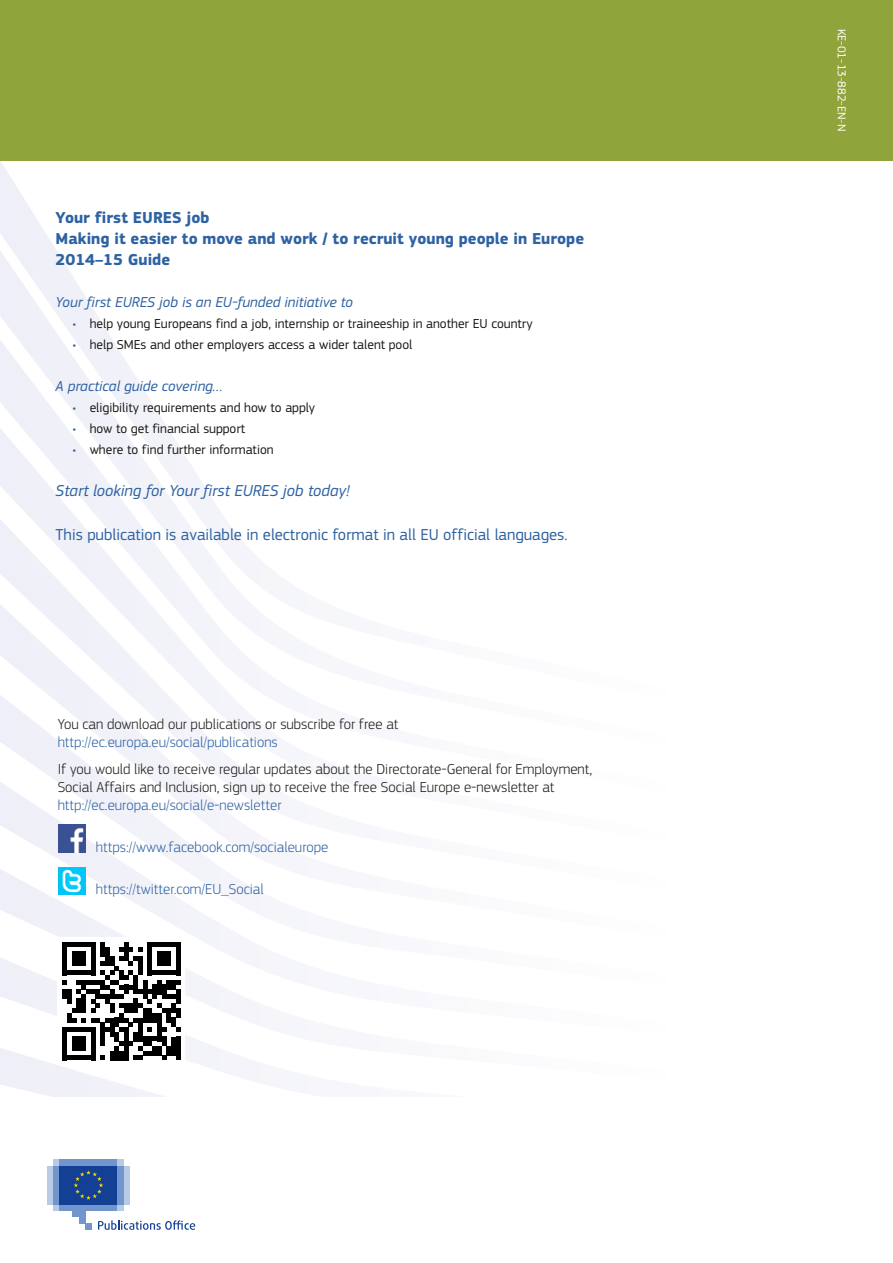
<style>
.page{position:relative;width:893px;height:1263px;background:#fff}
.page>*{position:absolute;margin:0;border:0;box-sizing:border-box;transform-origin:0 0}
.Body{font:700 16.5px/21px "EC Square Sans Pro";color:#2e62a2}
.Body-2{font:16.5px "EC Square Sans Pro";color:#2e62a2}
.Body-3{font:italic 16.5px "EC Square Sans Pro";color:#2e62a2}
.t1{font:300 15px/18px "EC Square Sans Pro";color:#1a1a18}
.t2{font:300 15px "EC Square Sans Pro";color:#2e62a2}
.Body-4{font:italic 15px "EC Square Sans Pro";color:#2e62a2}
.t3{font:13.5px "EC Square Sans Pro";color:#1a1a18}
.t4{font:12px "EC Square Sans Pro";color:#fff}
.s1{color:#2e62a2}
</style>
<div class="page">
<svg style="left:30px;top:842px;width:230px;height:10px"></svg>
<svg style="left:0;top:852px;width:260px;height:90px"></svg>
<svg style="left:0;top:205px;width:86px;height:93px;fill:#f0f0f8"></svg>
<svg style="left:0;top:298px;width:144px;height:93px;fill:#f1f1f9"></svg>
<svg style="left:0;top:391px;width:260px;height:451px;fill:#f4f4fa"></svg>
<div style="left:0;top:0;width:893px;height:160px;background:#90a43c"></div>
<img style="left:59px;top:825px;width:27px;height:27px">
<img style="left:59px;top:867px;width:27px;height:27px">
<div style="left:58px;top:937px;width:127px;height:128px;background:#fff"></div>
<svg style="left:0;top:942px;width:260px;height:154px"></svg>
<div style="left:176px;top:1036px;width:5px;height:24px;background:#000"></div>
<svg style="left:53px;top:1204px;width:70px;height:6px"></svg>
<svg style="left:53px;top:1159px;width:70px;height:7px"></svg>
<div style="left:60px;top:1159px;width:57px;height:7px;background:#7196ce"></div>
<div style="left:60px;top:1204px;width:57px;height:6px;background:#7196ce"></div>
<div style="left:117px;top:1166px;width:6px;height:38px;background:#7196ce"></div>
<div style="left:123px;top:1166px;width:7px;height:38px;background:#b8cae6"></div>
<div style="left:53px;top:1166px;width:7px;height:38px;background:#7196ce"></div>
<div style="left:47px;top:1166px;width:6px;height:38px;background:#b8cae6"></div>
<div style="left:73px;top:1204px;width:12px;height:13px;background:#7196ce"></div>
<div style="left:79px;top:1204px;width:6px;height:19px;background:#7196ce"></div>
<div style="left:85px;top:1223px;width:7px;height:7px;background:#7196ce"></div>
<div style="left:60px;top:1166px;width:57px;height:38px;background:#134094"></div>
<svg style="left:74px;top:1170px;width:29px;height:30px"></svg>
<svg style="left:98px;top:1220px;width:97px;height:10px"></svg>
<p class="Body" style="left:56px;top:208px;width:530px">Your first EURES job<br>Making it easier to move and work / to recruit young people in Europe<br>2014–15 Guide</p>
<p class="Body-4" style="left:56px;top:294px;width:299px">Your first EURES job is an EU-funded initiative to</p>
<p class="t3" style="left:73px;top:316px;width:461px"><span class="s1">•</span> help young Europeans find a job, internship or traineeship in another EU country</p>
<p class="t3" style="left:73px;top:337px;width:341px"><span class="s1">•</span> help SMEs and other employers access a wider talent pool</p>
<p class="Body-4" style="left:56px;top:378px;width:169px">A practical guide covering…</p>
<p class="t3" style="left:73px;top:400px;width:244px"><span class="s1">•</span> eligibility requirements and how to apply</p>
<p class="t3" style="left:73px;top:421px;width:174px"><span class="s1">•</span> how to get financial support</p>
<p class="t3" style="left:73px;top:442px;width:202px"><span class="s1">•</span> where to find further information</p>
<p class="Body-3" style="left:56px;top:481px;width:296px">Start looking for Your first EURES job today!</p>
<p class="Body-2" style="left:56px;top:525px;width:513px">This publication is available in electronic format in all EU official languages.</p>
<p class="t1" style="left:58px;top:715px;width:342px">You can download our publications or subscribe for free at</p>
<p class="t2" style="left:58px;top:734px;width:222px">http://ec.europa.eu/social/publications</p>
<p class="t1" style="left:58px;top:760px;width:536px">If you would like to receive regular updates about the Directorate-General for Employment,<br>Social Affairs and Inclusion, sign up to receive the free Social Europe e-newsletter at</p>
<p class="t2" style="left:58px;top:796px;width:225px">http://ec.europa.eu/social/e-newsletter</p>
<p class="t2" style="left:96px;top:838px;width:234px">https://www.facebook.com/socialeurope</p>
<p class="t2" style="left:96px;top:880px;width:169px">https://twitter.com/EU_Social</p>
<p class="t4" style="left:849px;top:29px;width:104px;rotate:90deg">KE-01-13-882-EN-N</p>
</div>
